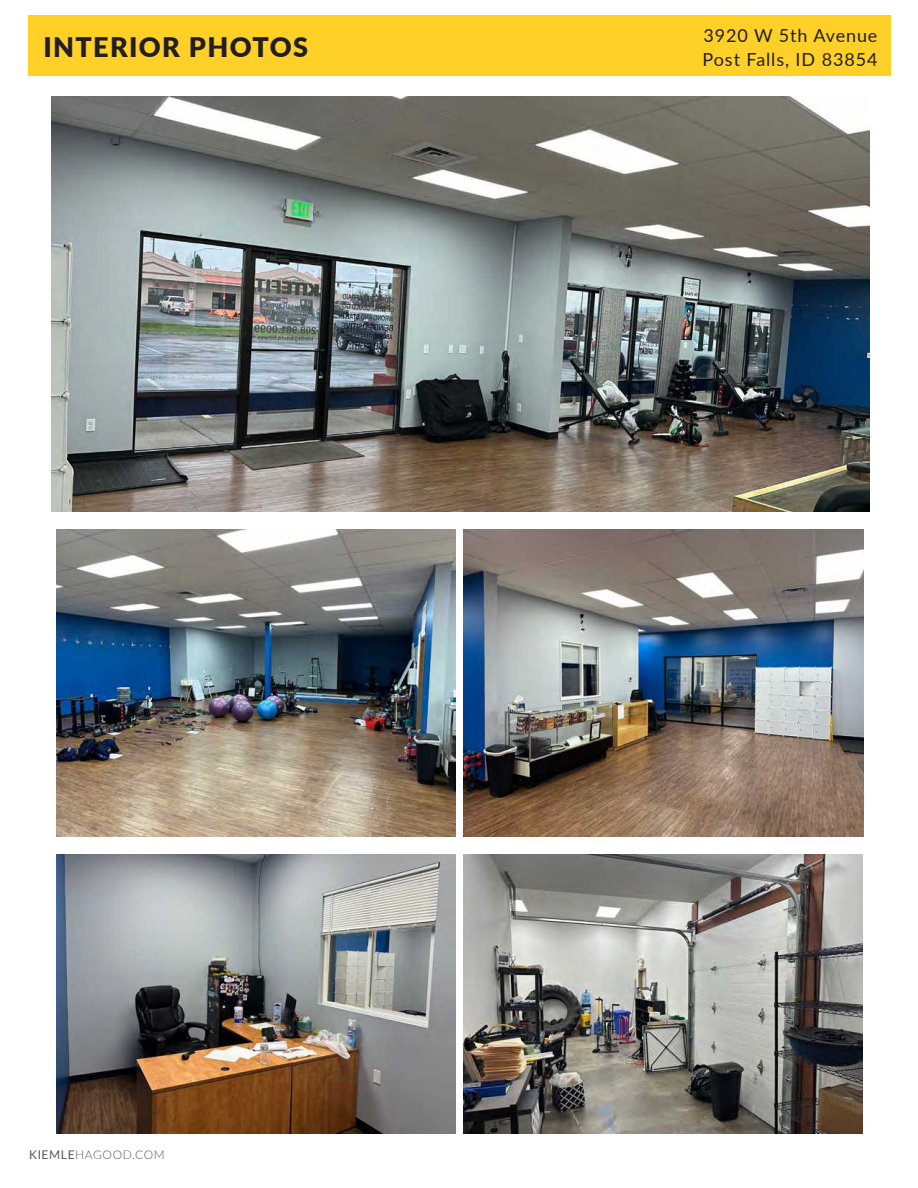
<style>
.page{position:relative;width:918px;height:1188px;background:#fff}
.page>*{position:absolute;margin:0;border:0;box-sizing:border-box;transform-origin:0 0}
.t1{font:900 27px "Lato";letter-spacing:.05em;color:#231f20}
.t2{font:18px "Lato";letter-spacing:.05em;color:#231f20}
.t3{font:300 12px "Lato";letter-spacing:.05em;color:#57585a}
.s1{font-weight:400}
</style>
<div class="page">
<img style="left:51px;top:97px;width:819px;height:414px">
<div style="left:28px;top:15px;width:862px;height:61px;background:#fed028"></div>
<img style="left:464px;top:529px;width:399px;height:307px">
<img style="left:56px;top:854px;width:400px;height:280px">
<img style="left:56px;top:529px;width:400px;height:307px">
<img style="left:464px;top:854px;width:399px;height:280px">
<p class="t1" style="left:43px;top:27px;width:266px">INTERIOR PHOTOS</p>
<p class="t2" style="left:703px;top:22px;width:176px">3920 W 5th Avenue</p>
<p class="t2" style="left:703px;top:46px;width:176px">Post Falls, ID 83854</p>
<p class="t3" style="left:29px;top:1146px;width:137px"><span class="s1">KIEMLE</span>HAGOOD.COM</p>
</div>
